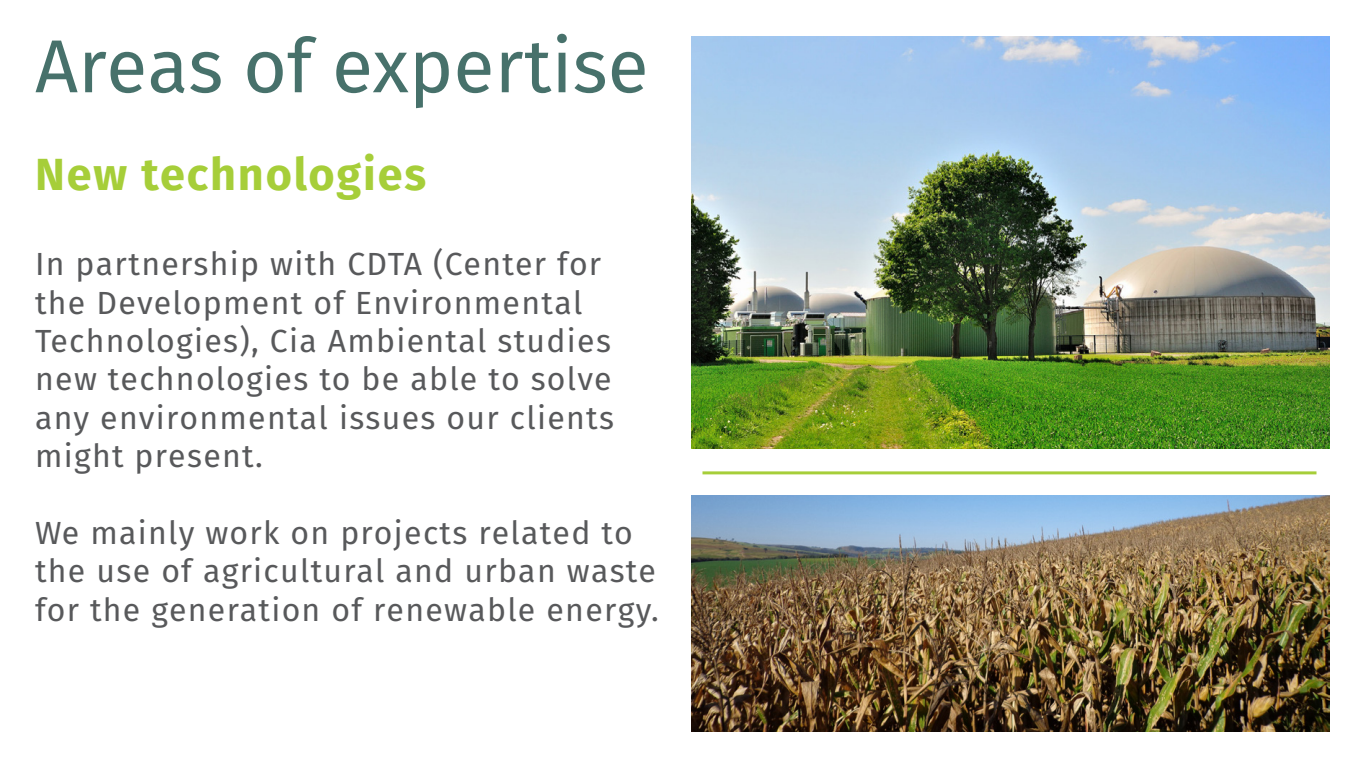
<style>
.page{position:relative;width:1366px;height:768px;background:#fff}
.page>*{position:absolute;margin:0;border:0;box-sizing:border-box;transform-origin:0 0}
.t1{font:75px "Fira Sans";color:#47716b}
.t2{font:700 45px "Fira Sans";letter-spacing:.04em;color:#a6ce39}
.t3{font:32px/38.4px "Fira Sans";letter-spacing:.04em;color:#58595b}
</style>
<div class="page">
<hr style="left:702px;top:471px;width:614px;height:3px;background:#a6ce39">
<img style="left:691px;top:495px;width:639px;height:237px">
<img style="left:691px;top:36px;width:639px;height:412px">
<h1 class="t1" style="left:35px;top:14px;width:615px">Areas of expertise</h1>
<h2 class="t2" style="left:35px;top:143px;width:393px">New technologies</h2>
<p class="t3" style="left:35px;top:245px;width:580px">In partnership with CDTA (Center for the Development of Environmental Technologies), Cia Ambiental studies new technologies to be able to solve any environmental issues our clients might present.</p>
<p class="t3" style="left:35px;top:514px;width:625px">We mainly work on projects related to the use of agricultural and urban waste for the generation of renewable energy.</p>
</div>
